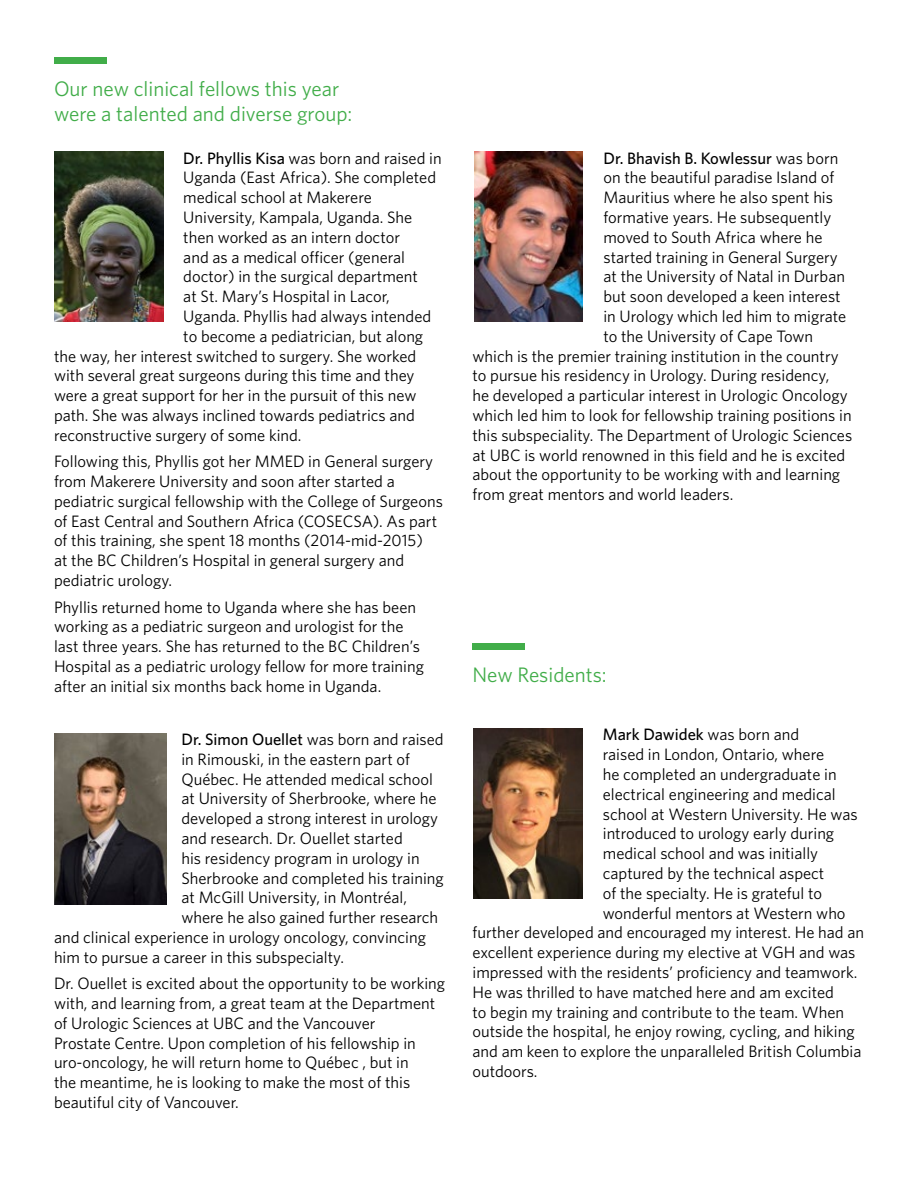
<style>
.page{position:relative;width:918px;height:1188px;background:#fff}
.page>*{position:absolute;margin:0;border:0;box-sizing:border-box;transform-origin:0 0}
.t1{font:21px/25.2px "Whitney";color:#41ad49}
.t2{font:16.5px/19.8px "Whitney";color:#000}
.t3{font:500 16.5px "Whitney";color:#000}
.s1{font-weight:500}
.s2{font-weight:400}
</style>
<div class="page">
<img style="left:54px;top:733px;width:113px;height:171px">
<img style="left:54px;top:152px;width:109px;height:169px">
<img style="left:474px;top:728px;width:109px;height:170px">
<div style="left:54px;top:57px;width:52px;height:7px;background:#41ad49"></div>
<div style="left:472px;top:644px;width:53px;height:6px;background:#41ad49"></div>
<img style="left:474px;top:152px;width:108px;height:169px">
<p class="t1" style="left:54px;top:76px;width:300px">Our new clinical fellows this year were a talented and diverse group:</p>
<p class="t2" style="left:183px;top:148px;width:260px"><span class="s1">Dr. Phyllis Kisa</span> was born and raised in</p>
<p class="t2" style="left:183px;top:167px;width:254px">Uganda (East Africa). She completed</p>
<p class="t2" style="left:183px;top:187px;width:190px">medical school at Makerere</p>
<p class="t2" style="left:183px;top:207px;width:231px">University, Kampala, Uganda. She</p>
<p class="t2" style="left:183px;top:227px;width:218px">then worked as an intern doctor</p>
<p class="t2" style="left:183px;top:247px;width:223px">and as a medical officer (general</p>
<p class="t2" style="left:183px;top:266px;width:236px">doctor) in the surgical department</p>
<p class="t2" style="left:183px;top:286px;width:208px">at St. Mary’s Hospital in Lacor,</p>
<p class="t2" style="left:183px;top:306px;width:249px">Uganda. Phyllis had always intended</p>
<p class="t2" style="left:183px;top:326px;width:241px">to become a pediatrician, but along</p>
<p class="t2" style="left:54px;top:346px;width:364px">the way, her interest switched to surgery. She worked</p>
<p class="t2" style="left:54px;top:365px;width:362px">with several great surgeons during this time and they</p>
<p class="t2" style="left:54px;top:385px;width:364px">were a great support for her in the pursuit of this new</p>
<p class="t2" style="left:54px;top:405px;width:363px">path. She was always inclined towards pediatrics and</p>
<p class="t2" style="left:54px;top:425px;width:249px">reconstructive surgery of some kind.</p>
<p class="t2" style="left:54px;top:451px;width:390px">Following this, Phyllis got her MMED in General surgery from Makerere University and soon after started a pediatric surgical fellowship with the College of Surgeons of East Central and Southern Africa (COSECSA). As part of this training, she spent 18 months (2014-mid-2015)<br>at the BC Children’s Hospital in general surgery and pediatric urology.</p>
<p class="t2" style="left:54px;top:597px;width:372px">Phyllis returned home to Uganda where she has been working as a pediatric surgeon and urologist for the last three years. She has returned to the BC Children’s Hospital as a pediatric urology fellow for more training after an initial six months back home in Uganda.</p>
<p class="t2" style="left:181px;top:729px;width:264px"><span class="s1">Dr. Simon Ouellet</span> was born and raised</p>
<p class="t2" style="left:181px;top:749px;width:230px">in Rimouski, in the eastern part of</p>
<p class="t2" style="left:181px;top:769px;width:253px">Québec. He attended medical school</p>
<p class="t2" style="left:181px;top:788px;width:257px">at University of Sherbrooke, where he</p>
<p class="t2" style="left:181px;top:808px;width:258px">developed a strong interest in urology</p>
<p class="t2" style="left:181px;top:828px;width:223px">and research. Dr. Ouellet started</p>
<p class="t2" style="left:181px;top:848px;width:240px">his residency program in urology in</p>
<p class="t2" style="left:181px;top:868px;width:264px">Sherbrooke and completed his training</p>
<p class="t2" style="left:181px;top:887px;width:227px">at McGill University, in Montréal,</p>
<p class="t2" style="left:181px;top:907px;width:258px">where he also gained further research</p>
<p class="t2" style="left:54px;top:927px;width:373px">and clinical experience in urology oncology, convincing</p>
<p class="t2" style="left:54px;top:947px;width:291px">him to pursue a career in this subspecialty.</p>
<p class="t2" style="left:54px;top:973px;width:393px">Dr. Ouellet is excited about the opportunity to be working with, and learning from, a great team at the Department of Urologic Sciences at UBC and the Vancouver<br>Prostate Centre. Upon completion of his fellowship in uro-oncology, he will return home to Québec , but in<br>the meantime, he is looking to make the most of this beautiful city of Vancouver.</p>
<p class="t3" style="left:603px;top:148px;width:236px">Dr. Bhavish B. Kowlessur <span class="s2">was born</span></p>
<p class="t2" style="left:603px;top:167px;width:233px">on the beautiful paradise Island of</p>
<p class="t2" style="left:603px;top:187px;width:231px">Mauritius where he also spent his</p>
<p class="t2" style="left:603px;top:207px;width:229px">formative years. He subsequently</p>
<p class="t2" style="left:603px;top:227px;width:221px">moved to South Africa where he</p>
<p class="t2" style="left:603px;top:247px;width:236px">started training in General Surgery</p>
<p class="t2" style="left:603px;top:266px;width:243px">at the University of Natal in Durban</p>
<p class="t2" style="left:603px;top:286px;width:239px">but soon developed a keen interest</p>
<p class="t2" style="left:603px;top:306px;width:244px">in Urology which led him to migrate</p>
<p class="t2" style="left:603px;top:326px;width:211px">to the University of Cape Town</p>
<p class="t2" style="left:473px;top:346px;width:368px">which is the premier training institution in the country</p>
<p class="t2" style="left:473px;top:365px;width:358px">to pursue his residency in Urology. During residency,</p>
<p class="t2" style="left:473px;top:385px;width:377px">he developed a particular interest in Urologic Oncology</p>
<p class="t2" style="left:473px;top:405px;width:381px">which led him to look for fellowship training positions in</p>
<p class="t2" style="left:473px;top:425px;width:381px">this subspeciality. The Department of Urologic Sciences</p>
<p class="t2" style="left:473px;top:445px;width:374px">at UBC is world renowned in this field and he is excited</p>
<p class="t2" style="left:473px;top:464px;width:369px">about the opportunity to be working with and learning</p>
<p class="t2" style="left:473px;top:484px;width:262px">from great mentors and world leaders.</p>
<p class="t1" style="left:472px;top:662px;width:136px">New Residents:</p>
<p class="t3" style="left:603px;top:725px;width:198px">Mark Dawidek <span class="s2">was born and</span></p>
<p class="t2" style="left:603px;top:744px;width:223px">raised in London, Ontario, where</p>
<p class="t2" style="left:603px;top:764px;width:235px">he completed an undergraduate in</p>
<p class="t2" style="left:603px;top:784px;width:234px">electrical engineering and medical</p>
<p class="t2" style="left:603px;top:804px;width:256px">school at Western University. He was</p>
<p class="t2" style="left:603px;top:823px;width:233px">introduced to urology early during</p>
<p class="t2" style="left:603px;top:843px;width:217px">medical school and was initially</p>
<p class="t2" style="left:603px;top:863px;width:223px">captured by the technical aspect</p>
<p class="t2" style="left:603px;top:883px;width:221px">of the specialty. He is grateful to</p>
<p class="t2" style="left:603px;top:903px;width:244px">wonderful mentors at Western who</p>
<p class="t2" style="left:472px;top:922px;width:393px">further developed and encouraged my interest. He had an</p>
<p class="t2" style="left:472px;top:942px;width:385px">excellent experience during my elective at VGH and was</p>
<p class="t2" style="left:472px;top:962px;width:386px">impressed with the residents’ proficiency and teamwork.</p>
<p class="t2" style="left:472px;top:982px;width:363px">He was thrilled to have matched here and am excited</p>
<p class="t2" style="left:472px;top:1002px;width:373px">to begin my training and contribute to the team. When</p>
<p class="t2" style="left:472px;top:1021px;width:384px">outside the hospital, he enjoy rowing, cycling, and hiking</p>
<p class="t2" style="left:472px;top:1041px;width:391px">and am keen to explore the unparalleled British Columbia</p>
<p class="t2" style="left:472px;top:1061px;width:67px">outdoors.</p>
</div>
